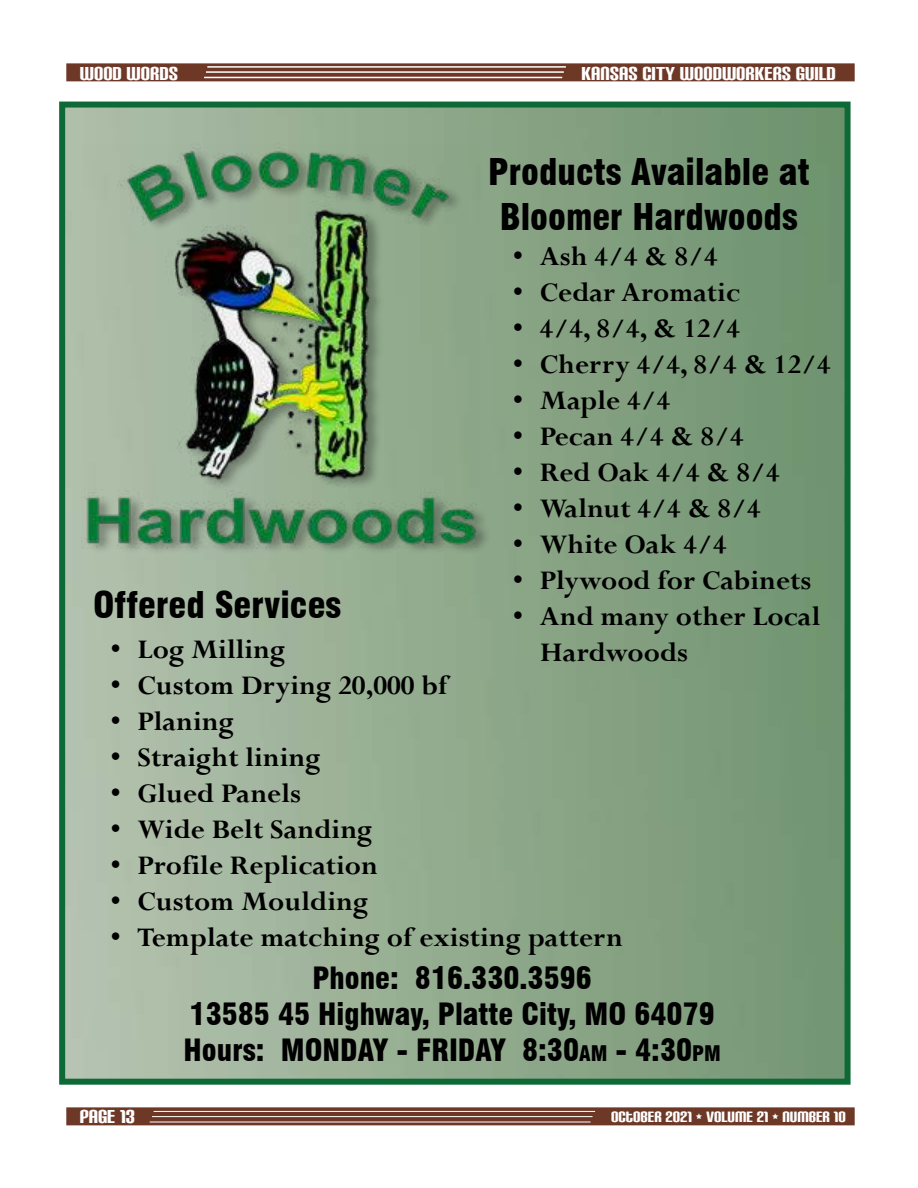
<style>
.page{position:relative;width:918px;height:1188px;background:#fff}
.page>*{position:absolute;margin:0;border:0;box-sizing:border-box;transform-origin:0 0}
.t1{font:900 condensed 36px/45px "Swiss 721 BT";color:#000;text-align:center}
.t2{font:700 30px "Perpetua";color:#000}
.t3{font:900 condensed 30px/36px "Swiss 721 BT";color:#000;text-align:center}
.t4{font:22.5px "Carbon Block";color:#fff}
.t5{font:18px "Carbon Block";color:#fff}
.s1{font-size:21px}
</style>
<div class="page">
<div style="left:66px;top:63px;width:789px;height:18px;background:#6e3827"></div>
<hr style="left:207px;top:66px;width:359px;height:2px;background:#fff">
<hr style="left:204px;top:77px;width:358px;height:1px;background:#fff">
<hr style="left:206px;top:71px;width:358px;height:2px;background:#fff">
<div style="left:66px;top:1107px;width:789px;height:18px;background:#6e3827"></div>
<hr style="left:154px;top:1111px;width:441px;height:1px;background:#fff">
<hr style="left:150px;top:1122px;width:441px;height:1px;background:#fff">
<hr style="left:152px;top:1116px;width:441px;height:1px;background:#fff">
<div style="left:59px;top:102px;width:792px;height:983px;border:6px solid #0d6a36"></div>
<div style="left:88px;top:148px;width:403px;height:407px;background:#000;opacity:.3"></div>
<img style="left:81px;top:143px;width:398px;height:406px">
<p class="t4" style="left:80px;top:59px;width:100px">WOOD WORDS</p>
<p class="t4" style="left:581px;top:59px;width:256px">KANSAS CITY WOODWORKERS GUILD</p>
<p class="t1" style="left:93px;top:585px;width:250px">Offered Services</p>
<p class="t1" style="left:488px;top:152px;width:323px">Products Available at<br>Bloomer Hardwoods</p>
<p class="t2" style="left:513px;top:242px;width:207px">• Ash 4/4 &amp; 8/4</p>
<p class="t2" style="left:513px;top:278px;width:229px">• Cedar Aromatic</p>
<p class="t2" style="left:513px;top:314px;width:229px">• 4/4, 8/4, &amp; 12/4</p>
<p class="t2" style="left:513px;top:350px;width:319px">• Cherry 4/4, 8/4 &amp; 12/4</p>
<p class="t2" style="left:513px;top:386px;width:159px">• Maple 4/4</p>
<p class="t2" style="left:513px;top:422px;width:233px">• Pecan 4/4 &amp; 8/4</p>
<p class="t2" style="left:513px;top:458px;width:269px">• Red Oak 4/4 &amp; 8/4</p>
<p class="t2" style="left:513px;top:494px;width:250px">• Walnut 4/4 &amp; 8/4</p>
<p class="t2" style="left:513px;top:530px;width:215px">• White Oak 4/4</p>
<p class="t2" style="left:513px;top:566px;width:300px">• Plywood for Cabinets</p>
<p class="t2" style="left:513px;top:602px;width:309px">• And many other Local</p>
<p class="t2" style="left:110px;top:635px;width:177px">• Log Milling</p>
<p class="t2" style="left:540px;top:638px;width:150px">Hardwoods</p>
<p class="t2" style="left:110px;top:671px;width:338px">• Custom Drying 20,000 bf</p>
<p class="t2" style="left:110px;top:707px;width:125px">• Planing</p>
<p class="t2" style="left:110px;top:743px;width:212px">• Straight lining</p>
<p class="t2" style="left:110px;top:779px;width:192px">• Glued Panels</p>
<p class="t2" style="left:110px;top:815px;width:264px">• Wide Belt Sanding</p>
<p class="t2" style="left:110px;top:851px;width:269px">• Profile Replication</p>
<p class="t2" style="left:110px;top:887px;width:259px">• Custom Moulding</p>
<p class="t2" style="left:110px;top:923px;width:514px">• Template matching of existing pattern</p>
<p class="t3" style="left:184px;top:963px;width:539px">Phone: 816.330.3596<br>13585 45 Highway, Platte City, MO 64079<br>Hours: MONDAY - FRIDAY 8:30<span class="s1">AM</span> - 4:30<span class="s1">PM</span></p>
<p class="t4" style="left:80px;top:1102px;width:57px">PAGE 13</p>
<p class="t5" style="left:611px;top:1105px;width:236px">OCTOBER 2021 • VOLUME 21 • NUMBER 10</p>
</div>
